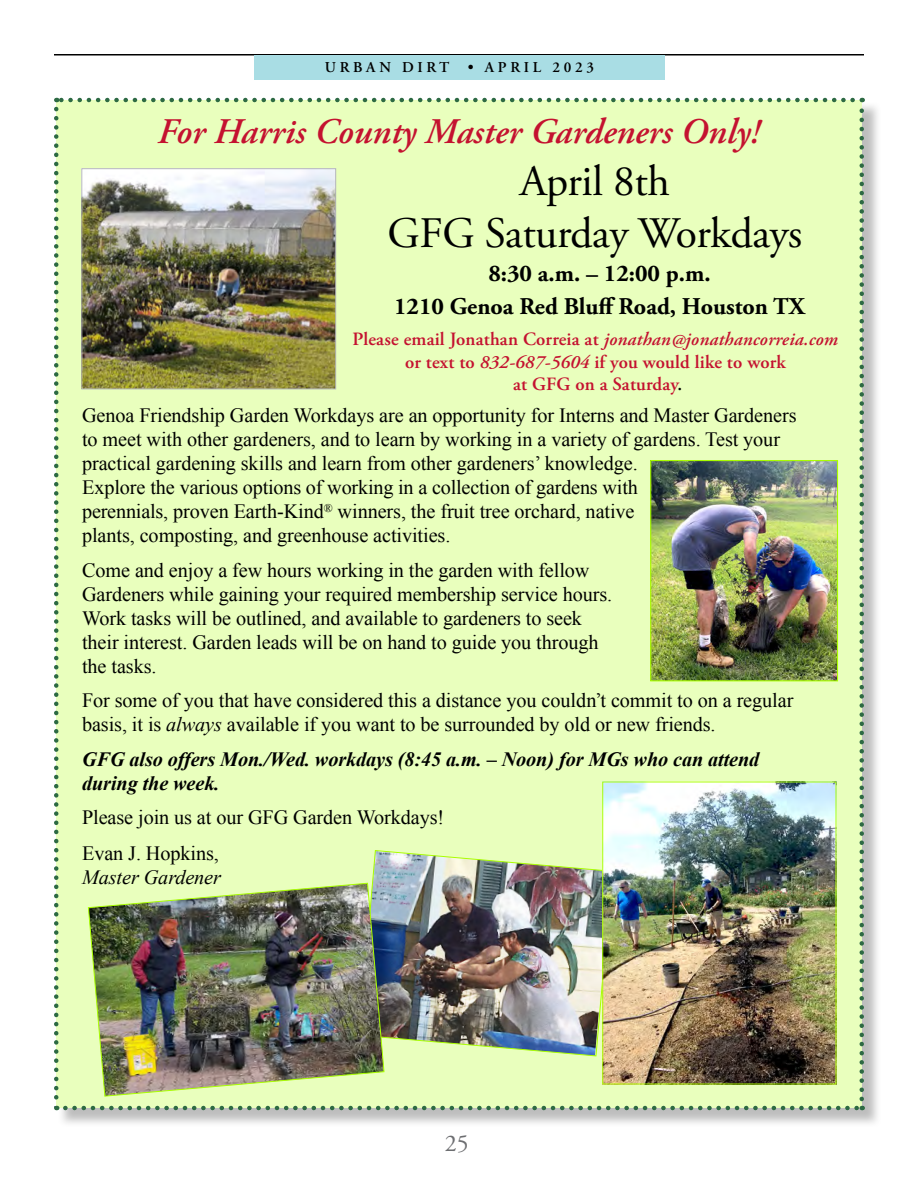
<style>
.page{position:relative;width:918px;height:1188px;background:#fff}
.page>*{position:absolute;margin:0;border:0;box-sizing:border-box;transform-origin:0 0}
.t1{font:43.5px/52.5px "Adobe Garamond Pro";letter-spacing:-.01em;color:#000;text-align:center}
.t2{font:italic 600 36px "Adobe Garamond Pro";color:#c41230}
.t3{font:700 24px/33px "Adobe Garamond Pro";color:#000;text-align:center}
.t4{font:24px "Adobe Garamond Pro";color:#6d6e71}
.t5{font:20.25px/24px "Times New Roman";letter-spacing:-.005em;color:#000}
.t6{font:italic 700 20.25px/24px "Times New Roman";letter-spacing:-.005em;color:#000}
.t7{font:italic 20.25px "Times New Roman";letter-spacing:-.005em;color:#000}
.t8{font:600 18.75px/22.2px "Adobe Garamond Pro";letter-spacing:.01em;color:#c41230;text-align:center}
.t9{font:600 15px "Adobe Garamond Pro";letter-spacing:.245em;color:#000}
.s1{font-style:italic}
.s2{color:#000}
</style>
<div class="page">
<hr style="left:54px;top:54px;width:810px;height:2px;background:#000">
<div style="left:254px;top:55px;width:411px;height:25px;background:#a9dde4"></div>
<div style="left:57px;top:101px;width:825px;height:1027px;background:#000;opacity:.26"></div>
<div style="left:56px;top:100px;width:806px;height:1008px;background:#e9ffbd"></div>
<svg style="left:54px;top:109px;width:4px;height:1001px"></svg>
<svg style="left:65px;top:1106px;width:798px;height:4px"></svg>
<svg style="left:860px;top:98px;width:4px;height:1001px"></svg>
<svg style="left:56px;top:98px;width:797px;height:4px"></svg>
<img style="left:84px;top:171px;width:250px;height:216px">
<div style="left:82px;top:169px;width:254px;height:220px;border:1px solid #b4b6b8"></div>
<img style="left:652px;top:462px;width:184px;height:217px">
<div style="left:650px;top:460px;width:188px;height:221px;border:1px solid #af0"></div>
<img style="left:365px;top:850px;width:238px;height:206px">
<img style="left:88px;top:883px;width:296px;height:214px">
<img style="left:605px;top:784px;width:229px;height:298px">
<p class="t9" style="left:325px;top:59px;width:271px">URBAN DIRT • APRIL 2023</p>
<h2 class="t2" style="left:157px;top:111px;width:603px">For Harris County Master Gardeners Only!</h2>
<h1 class="t1" style="left:387px;top:156px;width:416px">April 8th<br>GFG Saturday Workdays</h1>
<p class="t3" style="left:394px;top:257px;width:412px">8:30 a.m. – 12:00 p.m.<br>1210 Genoa Red Bluff Road, Houston TX</p>
<p class="t8" style="left:352px;top:329px;width:487px">Please email Jonathan Correia at <span class="s1">jonathan@jonathancorreia.com </span>or text to <span class="s1">832-687-5604</span> if you would like to work<br>at GFG on a Saturday<span class="s2">.</span></p>
<p class="t5" style="left:82px;top:403px;width:716px">Genoa Friendship Garden Workdays are an opportunity for Interns and Master Gardeners to meet with other gardeners, and to learn by working in a variety of gardens. Test your practical gardening skills and learn from other gardeners’ knowledge.<br>Explore the various options of working in a collection of gardens with<br>perennials, proven Earth-Kind<sup>®</sup> winners, the fruit tree orchard, native<br>plants, composting, and greenhouse activities.</p>
<p class="t5" style="left:82px;top:558px;width:532px">Come and enjoy a few hours working in the garden with fellow Gardeners while gaining your required membership service hours.<br>Work tasks will be outlined, and available to gardeners to seek their interest. Garden leads will be on hand to guide you through the tasks.</p>
<p class="t5" style="left:82px;top:688px;width:713px">For some of you that have considered this a distance you couldn’t commit to on a regular basis, it is <span class="s1">always</span> available if you want to be surrounded by old or new friends.</p>
<p class="t6" style="left:82px;top:747px;width:679px">GFG also offers Mon./Wed. workdays (8:45 a.m. – Noon) for MGs who can attend during the week.</p>
<p class="t5" style="left:82px;top:799px;width:364px;line-height:36px">Please join us at our GFG Garden Workdays!<br>Evan J. Hopkins,</p>
<p class="t7" style="left:82px;top:864px;width:140px">Master Gardener</p>
<p class="t4" style="left:445px;top:1129px;width:25px">25</p>
</div>
